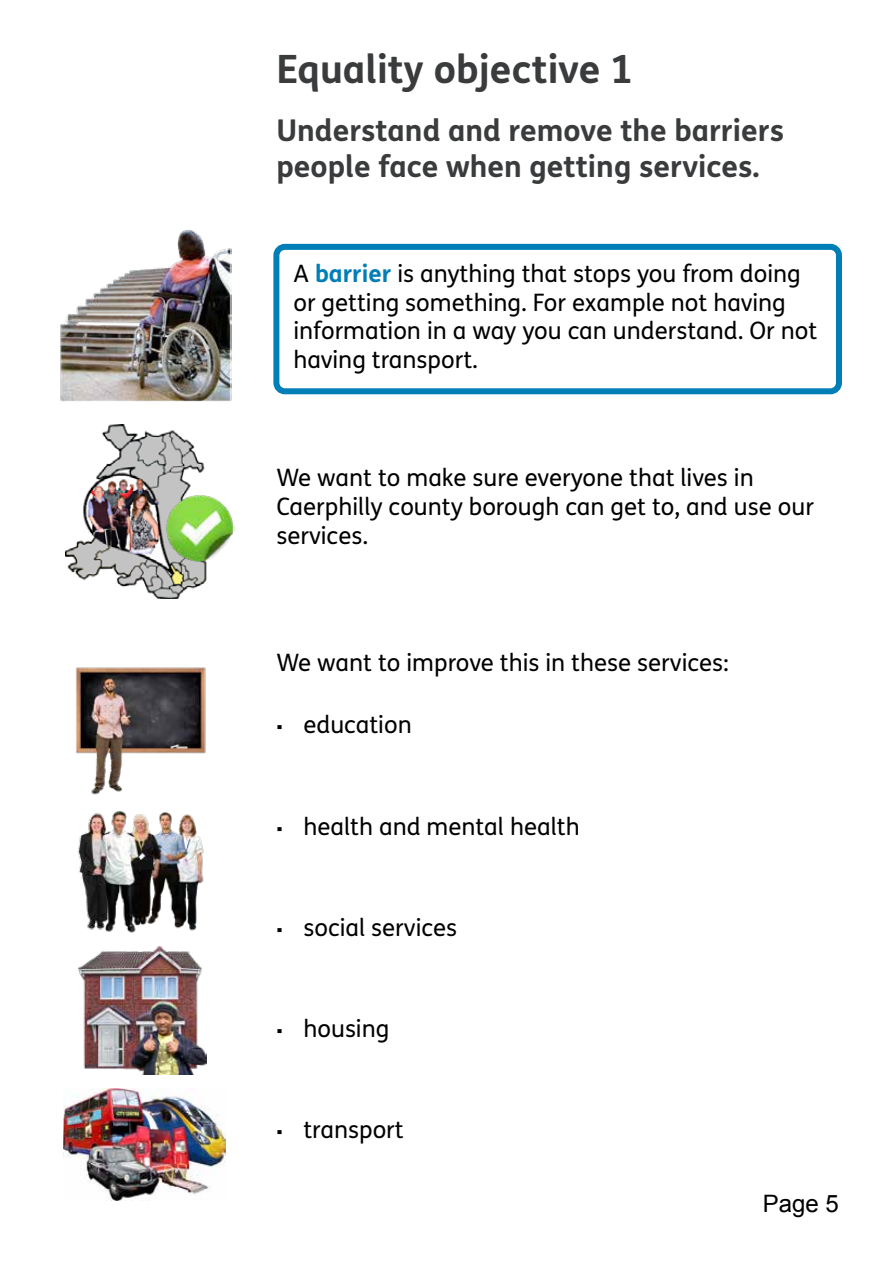
<style>
.page{position:relative;width:893px;height:1263px;background:#fff}
.page>*{position:absolute;margin:0;border:0;box-sizing:border-box;transform-origin:0 0}
.t1{font:700 39px "FS Me Pro";color:#3a3b3c}
.t2{font:700 30px/36px "FS Me Pro";color:#3a3b3c}
.t3{font:24px/28.8px "FS Me Pro";color:#000}
.t4{font:24px "Arial";color:#000}
.s1{font-weight:700;color:#007eb7}
.s2{font-family:"Verdana";font-size:18px}
</style>
<div class="page">
<div style="left:273px;top:244px;width:569px;height:150px;border:6px solid #007eb7;border-radius:9px"></div>
<img style="left:60px;top:230px;width:171px;height:172px">
<img style="left:76px;top:667px;width:130px;height:128px">
<img style="left:78px;top:946px;width:128px;height:129px">
<img style="left:64px;top:1089px;width:161px;height:111px">
<img style="left:65px;top:424px;width:142px;height:174px">
<img style="left:165px;top:492px;width:70px;height:70px">
<img style="left:78px;top:811px;width:126px;height:122px">
<p class="t1" style="left:276px;top:39px;width:358px">Equality objective 1</p>
<h2 class="t2" style="left:276px;top:110px;width:509px">Understand and remove the barriers people face when getting services.</h2>
<p class="t3" style="left:293px;top:259px;width:525px">A <span class="s1">barrier</span> is anything that stops you from doing or getting something. For example not having information in a way you can understand. Or not having transport.</p>
<p class="t3" style="left:276px;top:463px;width:539px">We want to make sure everyone that lives in<br>Caerphilly county borough can get to, and use our services.</p>
<p class="t3" style="left:276px;top:647px;width:454px">We want to improve this in these services:</p>
<p class="t3" style="left:276px;top:710px;width:137px"><span class="s2">▪</span> education</p>
<p class="t3" style="left:276px;top:811px;width:305px"><span class="s2">▪</span> health and mental health</p>
<p class="t3" style="left:276px;top:912px;width:182px"><span class="s2">▪</span> social services</p>
<p class="t3" style="left:276px;top:1013px;width:114px"><span class="s2">▪</span> housing</p>
<p class="t3" style="left:276px;top:1114px;width:129px"><span class="s2">▪</span> transport</p>
<p class="t4" style="left:763px;top:1188px;width:78px">Page 5</p>
</div>
